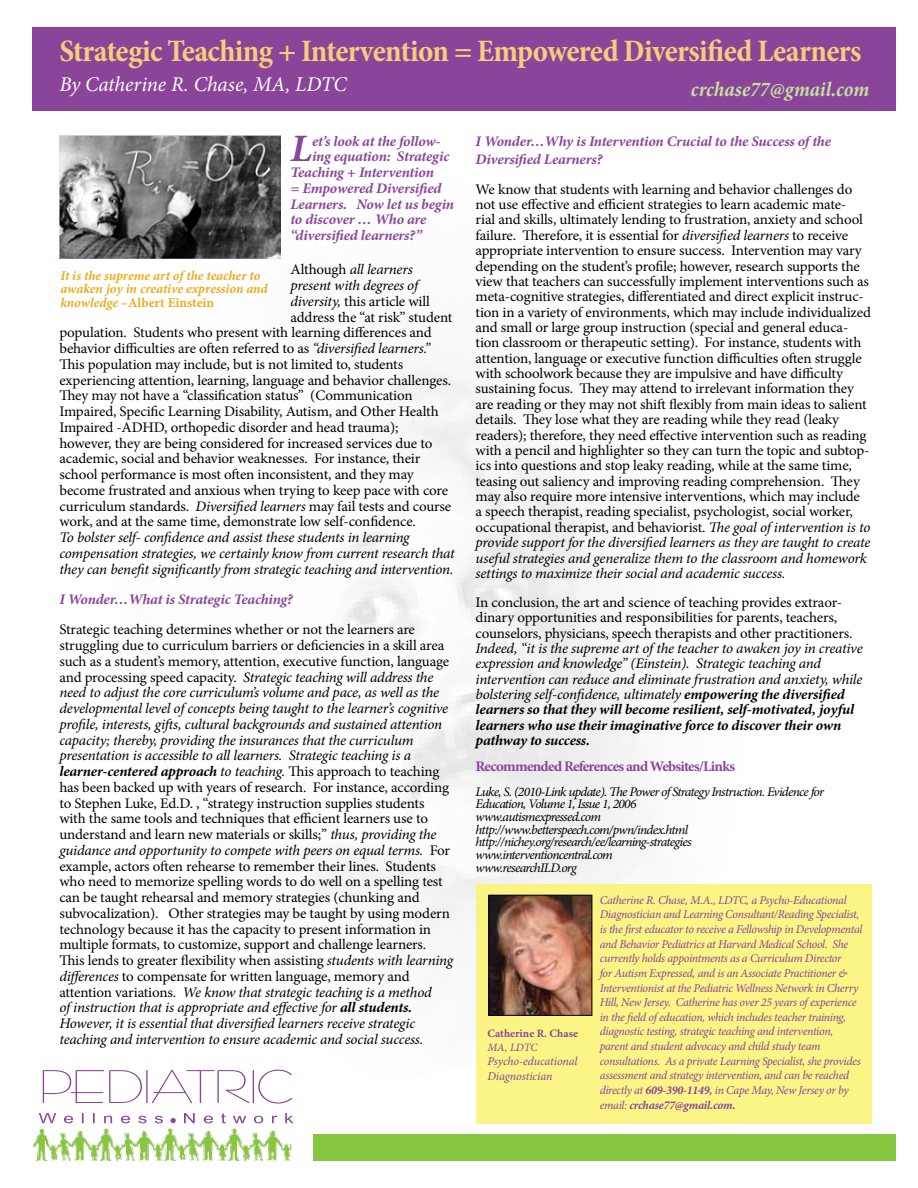
<style>
.page{position:relative;width:918px;height:1188px;background:#fff}
.page>*{position:absolute;margin:0;border:0;box-sizing:border-box;transform-origin:0 0}
.t1{font:italic 700 38.85px "Minion Pro";color:#8a459a}
.t2{font:700 condensed 31.5px "Minion Pro";letter-spacing:-.025em;color:#f4ce79}
.t3{font:italic 21px "Minion Pro";color:#fff}
.t4{font:italic 700 condensed 21px "Minion Pro";color:#c3e2a0}
.t5{font:14.55px/15.3px "Minion Pro";letter-spacing:-.01em;color:#000}
.t6{font:italic 14.55px/15.3px "Minion Pro";letter-spacing:-.02em;color:#000}
.t7{font:italic 700 14.55px/18px "Minion Pro";letter-spacing:-.015em;color:#8a459a}
.t8{font:700 14.55px "Minion Pro";letter-spacing:-.05em;color:#8a459a}
.t9{font:italic 700 13.5px/13.5px "Minion Pro";letter-spacing:-.005em;color:#edad1f}
.t10{font:italic 13.2px/12.6px "Minion Pro";letter-spacing:-.06em;color:#000}
.t11{font:italic 12px/14.7px "Minion Pro";letter-spacing:-.025em;color:#8a459a}
.t12{font:italic 12px/14.4px "Minion Pro";letter-spacing:-.005em;color:#8a459a}
.t13{font:700 11.25px "Minion Pro";color:#8a459a}
.t14{font:italic 11.25px "Minion Pro";color:#8a459a}
.s1{font-style:normal}
.s2{font-style:italic}
.s3{font-weight:700;font-style:italic}
.s4{font-weight:700}
</style>
<div class="page">
<img style="left:38px;top:135px;width:600px;height:979px">
<div style="left:32px;top:27px;width:864px;height:84px;background:#8a459a"></div>
<div style="left:314px;top:1134px;width:582px;height:27px;background:#88c540"></div>
<img style="left:33px;top:1129px;width:259px;height:32px">
<svg style="left:43px;top:1070px;width:249px;height:34px"></svg>
<svg style="left:39px;top:1113px;width:254px;height:10px"></svg>
<div style="left:476px;top:884px;width:396px;height:240px;background:#fbf585"></div>
<img style="left:491px;top:897px;width:99px;height:116px">
<div style="left:489px;top:895px;width:103px;height:120px;border:1px solid #000"></div>
<h2 class="t2" style="left:59px;top:29px;width:804px">Strategic Teaching + Intervention = Empowered Diversified Learners</h2>
<h3 class="t3" style="left:59px;top:70px;width:289px">By Catherine R. Chase, MA, LDTC</h3>
<h3 class="t4" style="left:691px;top:75px;width:180px">crchase77@gmail.com</h3>
<h1 class="t1" style="left:291px;top:121px;width:23px">L</h1>
<p class="t7" style="left:312px;top:132px;width:130px">et’s look at the follow-</p>
<p class="t7" style="left:312px;top:147px;width:139px">ing equation: Strategic</p>
<p class="t7" style="left:290px;top:163px;width:145px">Teaching + Intervention</p>
<p class="t7" style="left:290px;top:179px;width:153px">= Empowered Diversified</p>
<p class="t7" style="left:290px;top:195px;width:165px">Learners. Now let us begin</p>
<p class="t7" style="left:290px;top:210px;width:137px">to discover … Who are</p>
<p class="t7" style="left:290px;top:226px;width:133px">“diversified learners?”</p>
<p class="t6" style="left:290px;top:262px;width:124px"><span class="s1">Although</span> all learners</p>
<p class="t6" style="left:290px;top:278px;width:129px">present with degrees of</p>
<p class="t5" style="left:290px;top:294px;width:141px"><span class="s2">diversity,</span> this article will</p>
<p class="t5" style="left:290px;top:309px;width:163px">address the “at risk” student</p>
<p class="t5" style="left:59px;top:325px;width:374px">population. Students who present with learning differences and</p>
<p class="t5" style="left:59px;top:341px;width:372px">behavior difficulties are often referred to as <span class="s2">“diversified learners.”</span></p>
<p class="t5" style="left:59px;top:357px;width:345px">This population may include, but is not limited to, students</p>
<p class="t5" style="left:59px;top:372px;width:393px">experiencing attention, learning, language and behavior challenges.</p>
<p class="t5" style="left:59px;top:388px;width:355px">They may not have a “classification status” (Communication</p>
<p class="t5" style="left:59px;top:404px;width:381px">Impaired, Specific Learning Disability, Autism, and Other Health</p>
<p class="t5" style="left:59px;top:420px;width:341px">Impaired -ADHD, orthopedic disorder and head trauma);</p>
<p class="t5" style="left:59px;top:435px;width:375px">however, they are being considered for increased services due to</p>
<p class="t5" style="left:59px;top:451px;width:362px">academic, social and behavior weaknesses. For instance, their</p>
<p class="t5" style="left:59px;top:467px;width:356px">school performance is most often inconsistent, and they may</p>
<p class="t5" style="left:59px;top:483px;width:390px">become frustrated and anxious when trying to keep pace with core</p>
<p class="t5" style="left:59px;top:498px;width:393px">curriculum standards. <span class="s2">Diversified learners</span> may fail tests and course</p>
<p class="t5" style="left:59px;top:514px;width:358px">work, and at the same time, demonstrate low self-confidence.</p>
<p class="t6" style="left:59px;top:530px;width:397px;line-height:15.8px">To bolster self- confidence and assist these students in learning compensation strategies, we certainly know from current research that they can benefit significantly from strategic teaching and intervention.</p>
<p class="t7" style="left:59px;top:590px;width:235px">I Wonder…What is Strategic Teaching?</p>
<p class="t5" style="left:59px;top:622px;width:395px;line-height:15.8px">Strategic teaching determines whether or not the learners are struggling due to curriculum barriers or deficiencies in a skill area such as a student’s memory, attention, executive function, language and processing speed capacity. <span class="s2">Strategic teaching will address the need to adjust the core curriculum’s volume and pace, as well as the developmental level of concepts being taught to the learner’s cognitive profile, interests, gifts, cultural backgrounds and sustained attention capacity; thereby, providing the insurances that the curriculum presentation is accessible to all learners. Strategic teaching is a </span><span class="s3">learner-centered approach</span> <span class="s2">to teaching.</span> This approach to teaching has been backed up with years of research. For instance, according to Stephen Luke, Ed.D. , “strategy instruction supplies students with the same tools and techniques that efficient learners use to understand and learn new materials or skills;” <span class="s2">thus, providing the guidance and opportunity to compete with peers on equal terms.</span> For example, actors often rehearse to remember their lines. Students who need to memorize spelling words to do well on a spelling test can be taught rehearsal and memory strategies (chunking and subvocalization). Other strategies may be taught by using modern technology because it has the capacity to present information in multiple formats, to customize, support and challenge learners.<br>This lends to greater flexibility when assisting <span class="s2">students with learning differences</span> to compensate for written language, memory and attention variations. <span class="s2">We know that strategic teaching is a method<br>of instruction that is appropriate and effective for</span> <span class="s3">all students.<br></span><span class="s2">However, it is essential that diversified learners receive strategic teaching and intervention to ensure academic and social success.</span></p>
<p class="t9" style="left:60px;top:269px;width:209px">It is the supreme art of the teacher to awaken joy in creative expression and knowledge <span class="s1">–Albert Einstein</span></p>
<p class="t7" style="left:476px;top:132px;width:357px">I Wonder…Why is Intervention Crucial to the Success of the<br>Diversified Learners?</p>
<p class="t5" style="left:476px;top:181px;width:397px">We know that students with learning and behavior challenges do not use effective and efficient strategies to learn academic mate-<br>rial and skills, ultimately lending to frustration, anxiety and school failure. Therefore, it is essential for <span class="s2">diversified learners</span> to receive appropriate intervention to ensure success. Intervention may vary depending on the student’s profile; however, research supports the view that teachers can successfully implement interventions such as meta-cognitive strategies, differentiated and direct explicit instruc&shy;tion in a variety of environments, which may include individualized and small or large group instruction (special and general educa&shy;tion classroom or therapeutic setting). For instance, students with attention, language or executive function difficulties often struggle with schoolwork because they are impulsive and have difficulty sustaining focus. They may attend to irrelevant information they are reading or they may not shift flexibly from main ideas to salient details. They lose what they are reading while they read (leaky readers); therefore, they need effective intervention such as reading with a pencil and highlighter so they can turn the topic and subtop&shy;ics into questions and stop leaky reading, while at the same time, teasing out saliency and improving reading comprehension. They may also require more intensive interventions, which may include<br>a speech therapist, reading specialist, psychologist, social worker, occupational therapist, and behaviorist. <span class="s2">The goal of intervention is to provide support for the diversified learners as they are taught to create useful strategies and generalize them to the classroom and homework settings to maximize their social and academic success.</span></p>
<p class="t5" style="left:476px;top:595px;width:378px">In conclusion, the art and science of teaching provides extraor&shy;dinary opportunities and responsibilities for parents, teachers, counselors, physicians, speech therapists and other practitioners.</p>
<p class="t6" style="left:476px;top:641px;width:389px">Indeed, “it is the supreme art of the teacher to awaken joy in creative expression and knowledge” (Einstein). Strategic teaching and intervention can reduce and eliminate frustration and anxiety, while bolstering self-confidence, ultimately <span class="s4">empowering the diversified learners so that they will become resilient, self-motivated, joyful learners who use their imaginative force to discover their own pathway to success.</span></p>
<p class="t8" style="left:476px;top:756px;width:261px">Recommended References and Websites/Links</p>
<p class="t10" style="left:476px;top:785px;width:350px">Luke, S. (2010-Link update). The Power of Strategy Instruction. Evidence for Education, Volume 1, Issue 1, 2006<br>www.autismexpressed.com<br>http://www.betterspeech.com/pwn/index.html http://nichey.org/research/ee/learning-strategies www.interventioncentral.com<br>www.researchILD.org</p>
<p class="t13" style="left:487px;top:1026px;width:92px">Catherine R. Chase</p>
<p class="t14" style="left:487px;top:1040px;width:52px">MA, LDTC</p>
<p class="t12" style="left:487px;top:1054px;width:92px">Psycho-educational<br>Diagnostician</p>
<p class="t11" style="left:600px;top:893px;width:264px">Catherine R. Chase, M.A., LDTC, a Psycho-Educational Diagnostician and Learning Consultant/Reading Specialist, is the first educator to receive a Fellowship in Developmental and Behavior Pediatrics at Harvard Medical School. She currently holds appointments as a Curriculum Director<br>for Autism Expressed, and is an Associate Practitioner &amp; Interventionist at the Pediatric Wellness Network in Cherry Hill, New Jersey. Catherine has over 25 years of experience in the field of education, which includes teacher training, diagnostic testing, strategic teaching and intervention, parent and student advocacy and child study team consultations. As a private Learning Specialist, she provides assessment and strategy intervention, and can be reached directly at <span class="s4">609-390-1149,</span> in Cape May, New Jersey or by email: <span class="s4">crchase77@gmail.com.</span></p>
</div>
